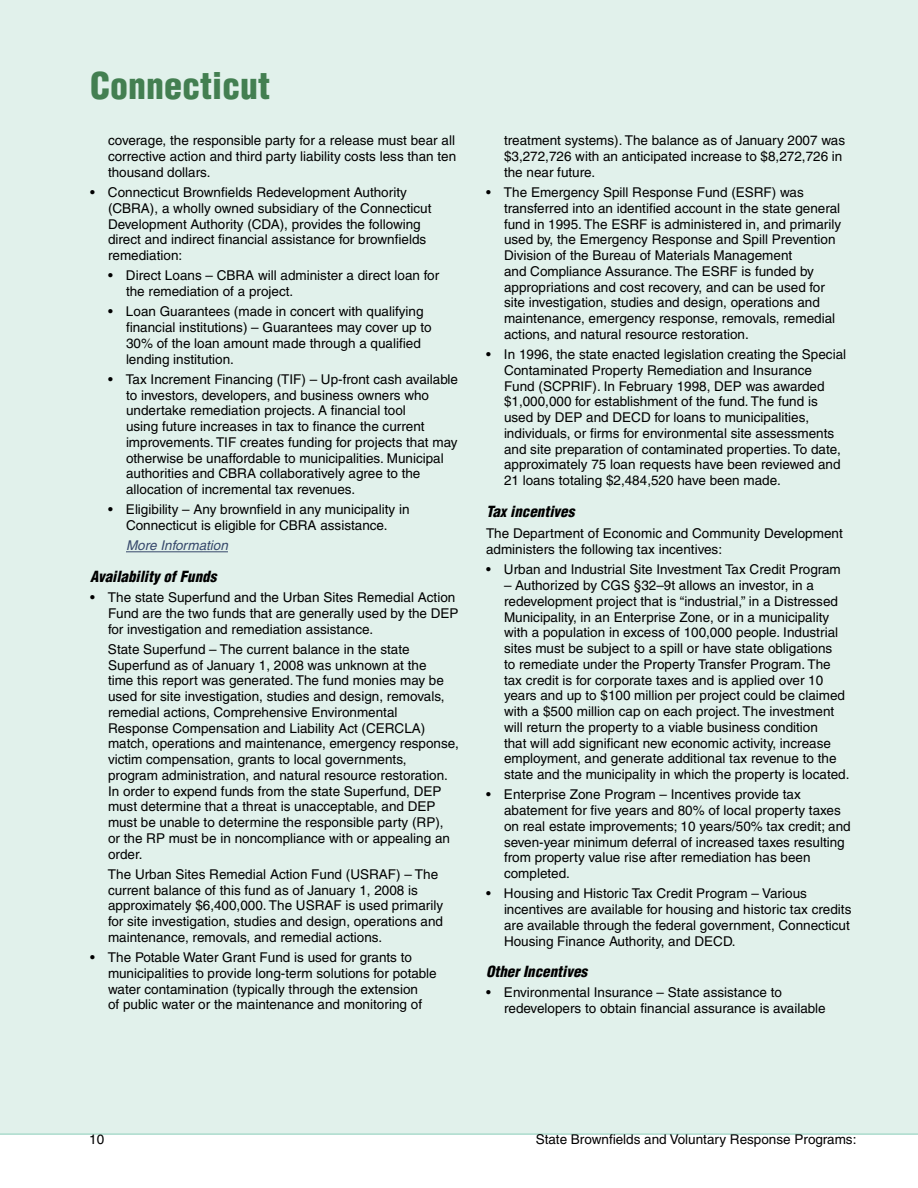
<style>
.page{position:relative;width:918px;height:1188px;background:#fff}
.page>*{position:absolute;margin:0;border:0;box-sizing:border-box;transform-origin:0 0}
.State_Name{font:900 condensed 36px "Helvetica";color:#437f51}
.Elements_Subhead{font:italic 900 condensed 15px "Helvetica";color:#000}
.Hanging_indent{font:13.5px/15.8px "Helvetica";color:#000}
.Hanging_indent_2{font:13.5px/15.8px "Helvetica";color:#000}
.Body_text{font:13.5px/15.8px "Helvetica";color:#000}
.Hanging_indent_2-2{font:italic 13.5px "Helvetica";color:#37496c}
</style>
<div class="page">
<div style="left:0;top:0;width:918px;height:1134px;background:#e1f1eb"></div>
<hr style="left:0;top:1134px;width:918px;height:1px;background:#90d1be">
<hr style="left:126px;top:551px;width:102px;height:1px;background:#37496c">
<p class="State_Name" style="left:90px;top:63px;width:181px">Connecticut</p>
<p class="Hanging_indent" style="left:108px;top:133px;width:350px;text-align:justify">coverage, the responsible party for a release must bear all corrective action and third party liability costs less than ten thousand dollars.</p>
<p class="Hanging_indent" style="left:108px;top:185px;width:325px;text-indent:-18px">• Connecticut Brownfields Redevelopment Authority (CBRA), a wholly owned subsidiary of the Connecticut Development Authority (CDA), provides the following direct and indirect financial assistance for brownfields remediation:</p>
<p class="Hanging_indent_2" style="left:126px;top:268px;width:315px;text-indent:-18px">• Direct Loans – CBRA will administer a direct loan for the remediation of a project.</p>
<p class="Hanging_indent_2" style="left:126px;top:304px;width:307px;text-indent:-18px">• Loan Guarantees (made in concert with qualifying financial institutions) – Guarantees may cover up to 30% of the loan amount made through a qualified lending institution.</p>
<p class="Hanging_indent_2" style="left:126px;top:371px;width:334px;text-indent:-18px">• Tax Increment Financing (TIF) – Up-front cash available to investors, developers, and business owners who undertake remediation projects. A financial tool<br>using future increases in tax to finance the current improvements. TIF creates funding for projects that may otherwise be unaffordable to municipalities. Municipal authorities and CBRA collaboratively agree to the allocation of incremental tax revenues.</p>
<p class="Hanging_indent_2" style="left:108px;top:502px;width:303px;text-align:center">• Eligibility – Any brownfield in any municipality in<br>Connecticut is eligible for CBRA assistance.</p>
<p class="Hanging_indent_2-2" style="left:126px;top:538px;width:103px">More Information</p>
<p class="Elements_Subhead" style="left:90px;top:567px;width:128px">Availability of Funds</p>
<p class="Hanging_indent" style="left:108px;top:590px;width:352px;text-indent:-18px">• The state Superfund and the Urban Sites Remedial Action<br>Fund are the two funds that are generally used by the DEP for investigation and remediation assistance.</p>
<p class="Hanging_indent" style="left:108px;top:641px;width:352px">State Superfund – The current balance in the state Superfund as of January 1, 2008 was unknown at the<br>time this report was generated. The fund monies may be used for site investigation, studies and design, removals, remedial actions, Comprehensive Environmental Response Compensation and Liability Act (CERCLA) match, operations and maintenance, emergency response, victim compensation, grants to local governments, program administration, and natural resource restoration.<br>In order to expend funds from the state Superfund, DEP must determine that a threat is unacceptable, and DEP must be unable to determine the responsible party (RP),<br>or the RP must be in noncompliance with or appealing an order.</p>
<p class="Hanging_indent" style="left:108px;top:866px;width:337px">The Urban Sites Remedial Action Fund (USRAF) – The current balance of this fund as of January 1, 2008 is approximately $6,400,000. The USRAF is used primarily for site investigation, studies and design, operations and maintenance, removals, and remedial actions.</p>
<p class="Hanging_indent" style="left:108px;top:950px;width:330px;text-indent:-18px">• The Potable Water Grant Fund is used for grants to municipalities to provide long-term solutions for potable water contamination (typically through the extension<br>of public water or the maintenance and monitoring of</p>
<p class="Hanging_indent" style="left:504px;top:133px;width:343px">treatment systems). The balance as of January 2007 was $3,272,726 with an anticipated increase to $8,272,726 in the near future.</p>
<p class="Hanging_indent" style="left:504px;top:185px;width:339px;text-indent:-18px">• The Emergency Spill Response Fund (ESRF) was transferred into an identified account in the state general fund in 1995. The ESRF is administered in, and primarily used by, the Emergency Response and Spill Prevention Division of the Bureau of Materials Management<br>and Compliance Assurance. The ESRF is funded by appropriations and cost recovery, and can be used for site investigation, studies and design, operations and maintenance, emergency response, removals, remedial actions, and natural resource restoration.</p>
<p class="Hanging_indent" style="left:504px;top:347px;width:344px;text-indent:-18px">• In 1996, the state enacted legislation creating the Special Contaminated Property Remediation and Insurance<br>Fund (SCPRIF). In February 1998, DEP was awarded $1,000,000 for establishment of the fund. The fund is used by DEP and DECD for loans to municipalities, individuals, or firms for environmental site assessments and site preparation of contaminated properties. To date, approximately 75 loan requests have been reviewed and 21 loans totaling $2,484,520 have been made.</p>
<p class="Elements_Subhead" style="left:486px;top:502px;width:90px">Tax incentives</p>
<p class="Body_text" style="left:486px;top:526px;width:358px">The Department of Economic and Community Development administers the following tax incentives:</p>
<p class="Hanging_indent" style="left:486px;top:562px;width:356px">• Urban and Industrial Site Investment Tax Credit Program</p>
<p class="Hanging_indent" style="left:504px;top:578px;width:347px">– Authorized by CGS §32–9t allows an investor, in a redevelopment project that is “industrial,” in a Distressed Municipality, in an Enterprise Zone, or in a municipality with a population in excess of 100,000 people. Industrial sites must be subject to a spill or have state obligations<br>to remediate under the Property Transfer Program. The tax credit is for corporate taxes and is applied over 10 years and up to $100 million per project could be claimed with a $500 million cap on each project. The investment will return the property to a viable business condition<br>that will add significant new economic activity, increase employment, and generate additional tax revenue to the state and the municipality in which the property is located.</p>
<p class="Hanging_indent" style="left:504px;top:787px;width:348px;text-indent:-18px">• Enterprise Zone Program – Incentives provide tax abatement for five years and 80% of local property taxes on real estate improvements; 10 years/50% tax credit; and seven-year minimum deferral of increased taxes resulting from property value rise after remediation has been completed.</p>
<p class="Hanging_indent" style="left:504px;top:886px;width:349px;text-indent:-18px">• Housing and Historic Tax Credit Program – Various incentives are available for housing and historic tax credits are available through the federal government, Connecticut Housing Finance Authority, and DECD.</p>
<p class="Elements_Subhead" style="left:486px;top:962px;width:103px">Other Incentives</p>
<p class="Hanging_indent" style="left:504px;top:985px;width:323px;text-indent:-18px">• Environmental Insurance – State assistance to redevelopers to obtain financial assurance is available</p>
<p class="Hanging_indent" style="left:89px;top:1132px;width:17px">10</p>
<p class="Hanging_indent" style="left:536px;top:1132px;width:322px">State Brownfields and Voluntary Response Programs:</p>
</div>
